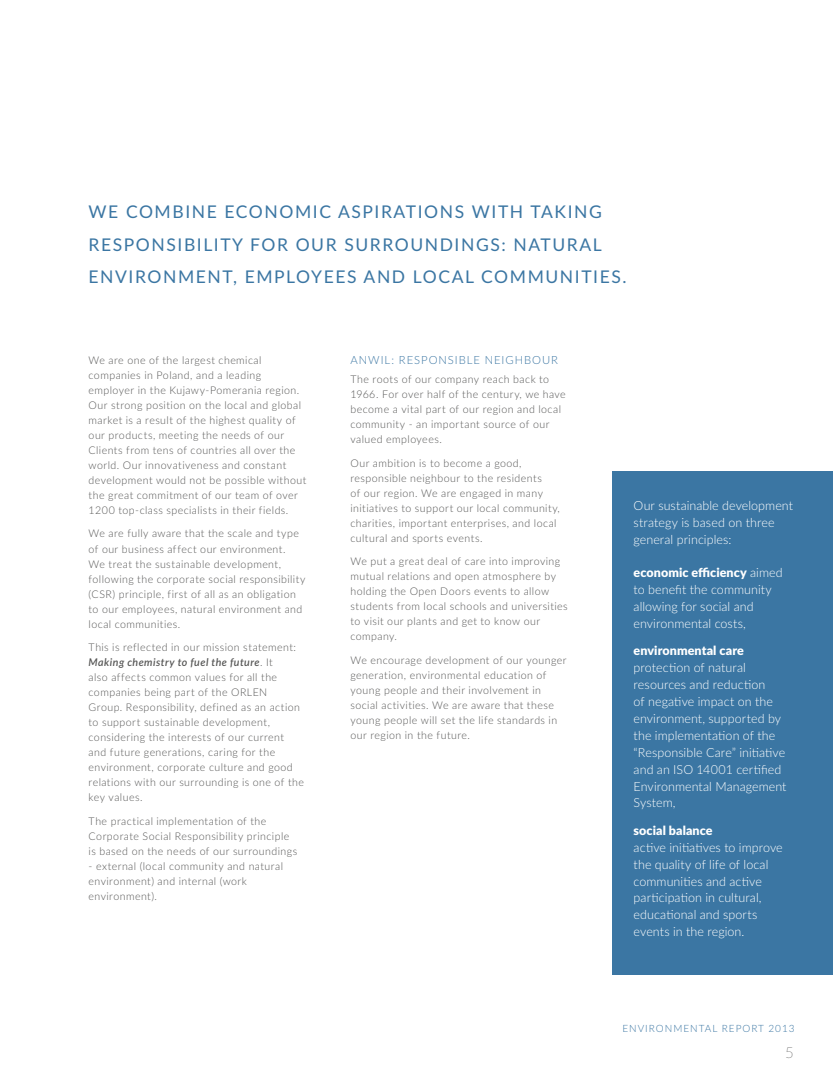
<style>
.page{position:relative;width:833px;height:1081px;background:#fff}
.page>*{position:absolute;margin:0;border:0;box-sizing:border-box;transform-origin:0 0}
.t1{font:17.5px/32.5px "Lato";letter-spacing:.09em;color:#3b76a3}
.t2{font:100 15px "Lato";color:#565655}
.t3{font:300 12.5px/16.9px "Lato";letter-spacing:.005em;color:#fff}
.t4{font:900 12.5px "Lato";letter-spacing:.005em;color:#fff}
.t5{font:300 11.25px "Lato";letter-spacing:.085em;color:#3b76a3}
.t6{font:300 10.62px/15px "Lato";letter-spacing:.04em;color:#565655}
.t7{font:300 10px "Lato";letter-spacing:.1em;color:#3b76a3}
.s1{font-weight:600;font-style:italic}
.s2{font-weight:900}
</style>
<div class="page">
<div style="left:612px;top:471px;width:221px;height:503px;background:#3b76a3"></div>
<h1 class="t1" style="left:89px;top:195px;width:539px">WE COMBINE ECONOMIC ASPIRATIONS WITH TAKING<br>RESPONSIBILITY FOR OUR SURROUNDINGS: NATURAL<br>ENVIRONMENT, EMPLOYEES AND LOCAL COMMUNITIES.</h1>
<p class="t6" style="left:89px;top:352px;width:219px">We are one of the largest chemical companies in Poland, and a leading employer in the Kujawy-Pomerania region.<br>Our strong position on the local and global market is a result of the highest quality of our products, meeting the needs of our Clients from tens of countries all over the world. Our innovativeness and constant development would not be possible without the great commitment of our team of over 1200 top-class specialists in their fields.</p>
<p class="t6" style="left:89px;top:526px;width:218px">We are fully aware that the scale and type of our business affect our environment.<br>We treat the sustainable development, following the corporate social responsibility (CSR) principle, first of all as an obligation to our employees, natural environment and local communities.</p>
<p class="t6" style="left:89px;top:640px;width:217px">This is reflected in our mission statement:<br><span class="s1">Making chemistry to fuel the future</span>. It<br>also affects common values for all the companies being part of the ORLEN<br>Group. Responsibility, defined as an action to support sustainable development, considering the interests of our current and future generations, caring for the environment, corporate culture and good relations with our surrounding is one of the key values.</p>
<p class="t6" style="left:89px;top:813px;width:210px">The practical implementation of the<br>Corporate Social Responsibility principle is based on the needs of our surroundings</p>
<p class="t6" style="left:89px;top:858px;width:196px">- external (local community and natural environment) and internal (work environment).</p>
<p class="t5" style="left:350px;top:352px;width:209px">ANWIL: RESPONSIBLE NEIGHBOUR</p>
<p class="t6" style="left:350px;top:371px;width:217px">The roots of our company reach back to 1966. For over half of the century, we have become a vital part of our region and local community - an important source of our valued employees.</p>
<p class="t6" style="left:350px;top:455px;width:211px">Our ambition is to become a good, responsible neighbour to the residents<br>of our region. We are engaged in many initiatives to support our local community, charities, important enterprises, and local cultural and sports events.</p>
<p class="t6" style="left:350px;top:554px;width:219px">We put a great deal of care into improving mutual relations and open atmosphere by holding the Open Doors events to allow students from local schools and universities to visit our plants and get to know our company.</p>
<p class="t6" style="left:350px;top:652px;width:217px">We encourage development of our younger generation, environmental education of young people and their involvement in social activities. We are aware that these young people will set the life standards in our region in the future.</p>
<p class="t3" style="left:633px;top:496px;width:161px">Our sustainable development strategy is based on three general principles:</p>
<p class="t3" style="left:633px;top:564px;width:151px"><span class="s2">economic efficiency</span> aimed to benefit the community allowing for social and environmental costs,</p>
<p class="t4" style="left:633px;top:641px;width:112px">environmental care</p>
<p class="t3" style="left:633px;top:659px;width:154px">protection of natural resources and reduction<br>of negative impact on the environment, supported by the implementation of the “Responsible Care” initiative and an ISO 14001 certified<br>Environmental Management<br>System,</p>
<p class="t4" style="left:633px;top:821px;width:80px">social balance</p>
<p class="t3" style="left:633px;top:838px;width:151px">active initiatives to improve the quality of life of local communities and active participation in cultural, educational and sports events in the region.</p>
<p class="t7" style="left:622px;top:1021px;width:174px">ENVIRONMENTAL REPORT 2013</p>
<h2 class="t2" style="left:785px;top:1042px;width:10px">5</h2>
</div>
